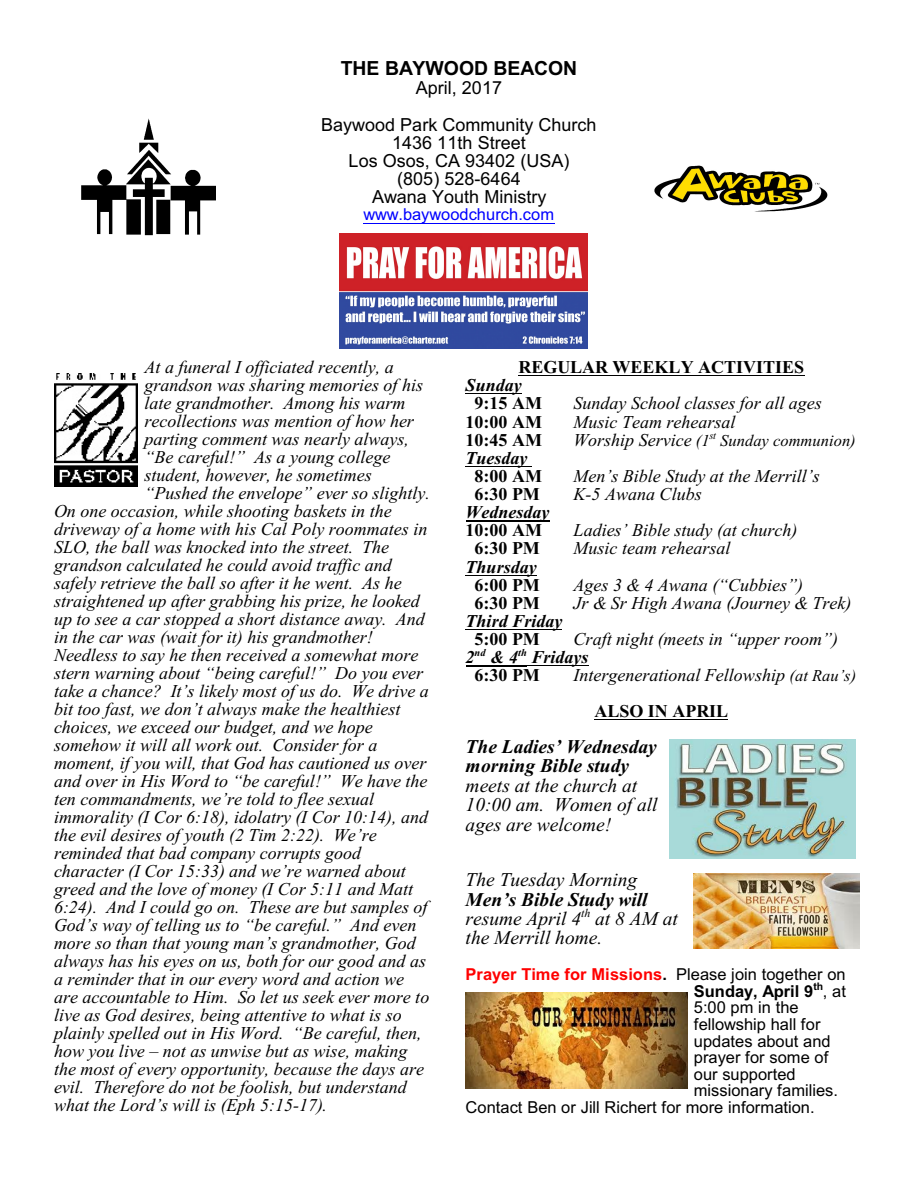
<style>
.page{position:relative;width:918px;height:1188px;background:#fff}
.page>*{position:absolute;margin:0;border:0;box-sizing:border-box;transform-origin:0 0}
.t1{font:italic 19.5px/19.5px "Times New Roman";color:#000}
.t2{font:italic 700 19.5px/19.5px "Times New Roman";color:#000}
.t3{font:700 19.5px "Arial";color:#000}
.t4{font:italic 18px/36.2px "Times New Roman";color:#000}
.t5{font:18px/18px "Arial";color:#000;text-align:center}
.t6{font:700 18px "Times New Roman";color:#000}
.t7{font:italic 700 18px "Times New Roman";color:#000}
.t8{font:16.5px/16.5px "Arial";color:#000;text-align:right}
.t9{font:italic 16.5px "Times New Roman";color:#000}
.t10{font:16.5px "Arial";color:#00f}
.t11{font:italic 12px "Times New Roman";color:#000}
.t12{font:italic 700 10.5px "Times New Roman";color:#000}
.t13{font:italic 10.5px "Times New Roman";color:#000}
.t14{font:700 10.5px "Arial";color:#000}
.s1{font-size:18px}
.s2{font-size:16.5px}
.s3{font-weight:700;font-style:normal}
.s4{font-weight:700;color:#f00}
.s5{font-weight:700}
</style>
<div class="page">
<img style="left:55px;top:373px;width:83px;height:114px">
<hr style="left:363px;top:223px;width:192px;height:1px;background:#00f">
<hr style="left:518px;top:376px;width:286px;height:1px;background:#000">
<hr style="left:466px;top:394px;width:56px;height:1px;background:#000">
<hr style="left:466px;top:466px;width:66px;height:1px;background:#000">
<hr style="left:466px;top:521px;width:84px;height:1px;background:#000">
<hr style="left:466px;top:575px;width:71px;height:1px;background:#000">
<hr style="left:466px;top:629px;width:96px;height:1px;background:#000">
<svg style="left:466px;top:666px;width:20px;height:1px"></svg>
<hr style="left:486px;top:666px;width:32px;height:1px;background:#000">
<hr style="left:527px;top:665px;width:62px;height:1px;background:#000">
<hr style="left:594px;top:720px;width:134px;height:1px;background:#000">
<img style="left:466px;top:992px;width:221px;height:96px">
<img style="left:81px;top:118px;width:134px;height:118px">
<img style="left:654px;top:165px;width:174px;height:47px">
<img style="left:339px;top:234px;width:249px;height:114px">
<img style="left:670px;top:739px;width:186px;height:120px">
<img style="left:694px;top:874px;width:165px;height:75px">
<p class="t3" style="left:341px;top:61px;width:238px">THE BAYWOOD BEACON</p>
<p class="t5" style="left:321px;top:70px;width:277px;line-height:37.5px">April, 2017<br>Baywood Park Community Church</p>
<p class="t5" style="left:349px;top:135px;width:222px">1436 11th Street<br>Los Osos, CA 93402 (USA) (805) 528-6464<br>Awana Youth Ministry</p>
<p class="t10" style="left:363px;top:208px;width:192px">www.baywoodchurch.com</p>
<p class="t4" style="left:145px;top:351px;width:251px">At a funeral I officiated recently, a</p>
<p class="t4" style="left:145px;top:369px;width:280px">grandson was sharing memories of his</p>
<p class="t4" style="left:145px;top:387px;width:262px">late grandmother. Among his warm</p>
<p class="t4" style="left:145px;top:405px;width:271px">recollections was mention of how her</p>
<p class="t4" style="left:145px;top:423px;width:266px">parting comment was nearly always,</p>
<p class="t4" style="left:145px;top:441px;width:247px">“Be careful!” As a young college</p>
<p class="t4" style="left:145px;top:459px;width:229px">student, however, he sometimes</p>
<p class="t4" style="left:145px;top:477px;width:287px">“Pushed the envelope” ever so slightly.</p>
<p class="t4" style="left:54px;top:495px;width:339px">On one occasion, while shooting baskets in the</p>
<p class="t4" style="left:54px;top:513px;width:375px">driveway of a home with his Cal Poly roommates in</p>
<p class="t4" style="left:54px;top:531px;width:337px">SLO, the ball was knocked into the street. The</p>
<p class="t4" style="left:54px;top:549px;width:339px">grandson calculated he could avoid traffic and</p>
<p class="t4" style="left:54px;top:567px;width:349px">safely retrieve the ball so after it he went. As he</p>
<p class="t4" style="left:54px;top:585px;width:367px">straightened up after grabbing his prize, he looked</p>
<p class="t4" style="left:54px;top:603px;width:372px">up to see a car stopped a short distance away. And</p>
<p class="t4" style="left:54px;top:621px;width:320px">in the car was (wait for it) his grandmother!</p>
<p class="t4" style="left:54px;top:639px;width:366px">Needless to say he then received a somewhat more</p>
<p class="t4" style="left:54px;top:657px;width:371px">stern warning about “being careful!” Do you ever</p>
<p class="t4" style="left:54px;top:675px;width:376px">take a chance? It’s likely most of us do. We drive a</p>
<p class="t4" style="left:54px;top:693px;width:348px">bit too fast, we don’t always make the healthiest</p>
<p class="t4" style="left:54px;top:711px;width:320px">choices, we exceed our budget, and we hope</p>
<p class="t4" style="left:54px;top:729px;width:325px">somehow it will all work out. Consider for a</p>
<p class="t4" style="left:54px;top:747px;width:374px">moment, if you will, that God has cautioned us over</p>
<p class="t4" style="left:54px;top:765px;width:375px">and over in His Word to “be careful!” We have the</p>
<p class="t4" style="left:54px;top:783px;width:322px">ten commandments, we’re told to flee sexual</p>
<p class="t4" style="left:54px;top:801px;width:376px">immorality (I Cor 6:18), idolatry (I Cor 10:14), and</p>
<p class="t4" style="left:54px;top:819px;width:324px">the evil desires of youth (2 Tim 2:22). We’re</p>
<p class="t4" style="left:54px;top:837px;width:309px">reminded that bad company corrupts good</p>
<p class="t4" style="left:54px;top:855px;width:353px">character (I Cor 15:33) and we’re warned about</p>
<p class="t4" style="left:54px;top:873px;width:361px">greed and the love of money (I Cor 5:11 and Matt</p>
<p class="t4" style="left:54px;top:891px;width:375px">6:24). And I could go on. These are but samples of</p>
<p class="t4" style="left:54px;top:909px;width:364px">God’s way of telling us to “be careful.” And even</p>
<p class="t4" style="left:54px;top:927px;width:363px">more so than that young man’s grandmother, God</p>
<p class="t4" style="left:54px;top:945px;width:374px">always has his eyes on us, both for our good and as</p>
<p class="t4" style="left:54px;top:963px;width:352px">a reminder that in our every word and action we</p>
<p class="t4" style="left:54px;top:981px;width:377px">are accountable to Him. So let us seek ever more to</p>
<p class="t4" style="left:54px;top:999px;width:349px">live as God desires, being attentive to what is so</p>
<p class="t4" style="left:54px;top:1017px;width:369px">plainly spelled out in His Word. “Be careful, then,</p>
<p class="t4" style="left:54px;top:1035px;width:355px">how you live – not as unwise but as wise, making</p>
<p class="t4" style="left:54px;top:1053px;width:372px">the most of every opportunity, because the days are</p>
<p class="t4" style="left:54px;top:1071px;width:354px">evil. Therefore do not be foolish, but understand</p>
<p class="t4" style="left:54px;top:1089px;width:275px">what the Lord’s will is (Eph 5:15-17).</p>
<p class="t6" style="left:518px;top:361px;width:287px">REGULAR WEEKLY ACTIVITIES</p>
<p class="t7" style="left:466px;top:379px;width:58px">Sunday</p>
<p class="t6" style="left:475px;top:397px;width:69px">9:15 AM</p>
<p class="t4" style="left:574px;top:387px;width:250px">Sunday School classes for all ages</p>
<p class="t6" style="left:466px;top:415px;width:78px">10:00 AM</p>
<p class="t4" style="left:574px;top:405px;width:163px">Music Team rehearsal</p>
<p class="t6" style="left:466px;top:433px;width:78px">10:45 AM</p>
<p class="t9" style="left:574px;top:434px;width:284px"><span class="s1">Worship Service</span> (1 Sunday communion)</p>
<p class="t13" style="left:710px;top:432px;width:8px">st</p>
<p class="t7" style="left:466px;top:452px;width:63px">Tuesday</p>
<p class="t6" style="left:475px;top:470px;width:69px">8:00 AM</p>
<p class="t4" style="left:574px;top:459px;width:248px">Men’s Bible Study at the Merrill’s</p>
<p class="t6" style="left:475px;top:488px;width:67px">6:30 PM</p>
<p class="t4" style="left:574px;top:478px;width:130px">K-5 Awana Clubs</p>
<p class="t7" style="left:466px;top:506px;width:85px">Wednesday</p>
<p class="t6" style="left:466px;top:524px;width:78px">10:00 AM</p>
<p class="t4" style="left:574px;top:514px;width:225px">Ladies’ Bible study (at church)</p>
<p class="t6" style="left:475px;top:542px;width:67px">6:30 PM</p>
<p class="t4" style="left:574px;top:532px;width:158px">Music team rehearsal</p>
<p class="t7" style="left:466px;top:560px;width:73px">Thursday</p>
<p class="t6" style="left:475px;top:578px;width:67px">6:00 PM</p>
<p class="t4" style="left:574px;top:568px;width:231px">Ages 3 &amp; 4 Awana (“Cubbies”)</p>
<p class="t6" style="left:475px;top:597px;width:67px">6:30 PM</p>
<p class="t4" style="left:574px;top:586px;width:279px">Jr &amp; Sr High Awana (Journey &amp; Trek)</p>
<p class="t7" style="left:466px;top:615px;width:98px">Third Friday</p>
<p class="t6" style="left:475px;top:633px;width:67px">5:00 PM</p>
<p class="t4" style="left:574px;top:623px;width:266px">Craft night (meets in “upper room”)</p>
<p class="t7" style="left:466px;top:651px;width:124px">2 &amp; 4 Fridays</p>
<p class="t12" style="left:475px;top:649px;width:13px">nd</p>
<p class="t12" style="left:518px;top:649px;width:10px">th</p>
<p class="t6" style="left:475px;top:669px;width:67px">6:30 PM</p>
<p class="t4" style="left:594px;top:659px;width:263px;text-indent:-21px">Intergenerational Fellowship <span class="s2">(at Rau’s)<br></span><span class="s3">ALSO IN APRIL</span></p>
<p class="t2" style="left:466px;top:739px;width:193px">The Ladies’ Wednesday morning Bible study</p>
<p class="t1" style="left:466px;top:777px;width:194px">meets at the church at<br>10:00 am. Women of all ages are welcome!</p>
<p class="t1" style="left:466px;top:872px;width:173px">The Tuesday Morning</p>
<p class="t2" style="left:466px;top:891px;width:184px">Men’s Bible Study will</p>
<p class="t1" style="left:466px;top:911px;width:214px">resume April 4 at 8 AM at</p>
<p class="t11" style="left:581px;top:909px;width:11px">th</p>
<p class="t1" style="left:466px;top:930px;width:138px">the Merrill home.</p>
<p class="t8" style="left:466px;top:968px;width:382px"><span class="s4">Prayer Time for Missions</span><span class="s5">.</span> Please join together on<br><span class="s5">Sunday, April 9</span> , at</p>
<p class="t14" style="left:814px;top:982px;width:11px">th</p>
<p class="t8" style="left:694px;top:1001px;width:106px">5:00 pm in the</p>
<p class="t8" style="left:694px;top:1017px;width:128px">fellowship hall for</p>
<p class="t8" style="left:694px;top:1034px;width:138px">updates about and</p>
<p class="t8" style="left:694px;top:1051px;width:136px">prayer for some of</p>
<p class="t8" style="left:694px;top:1067px;width:103px">our supported</p>
<p class="t8" style="left:694px;top:1084px;width:146px">missionary families.</p>
<p class="t8" style="left:466px;top:1100px;width:351px">Contact Ben or Jill Richert for more information.</p>
</div>
